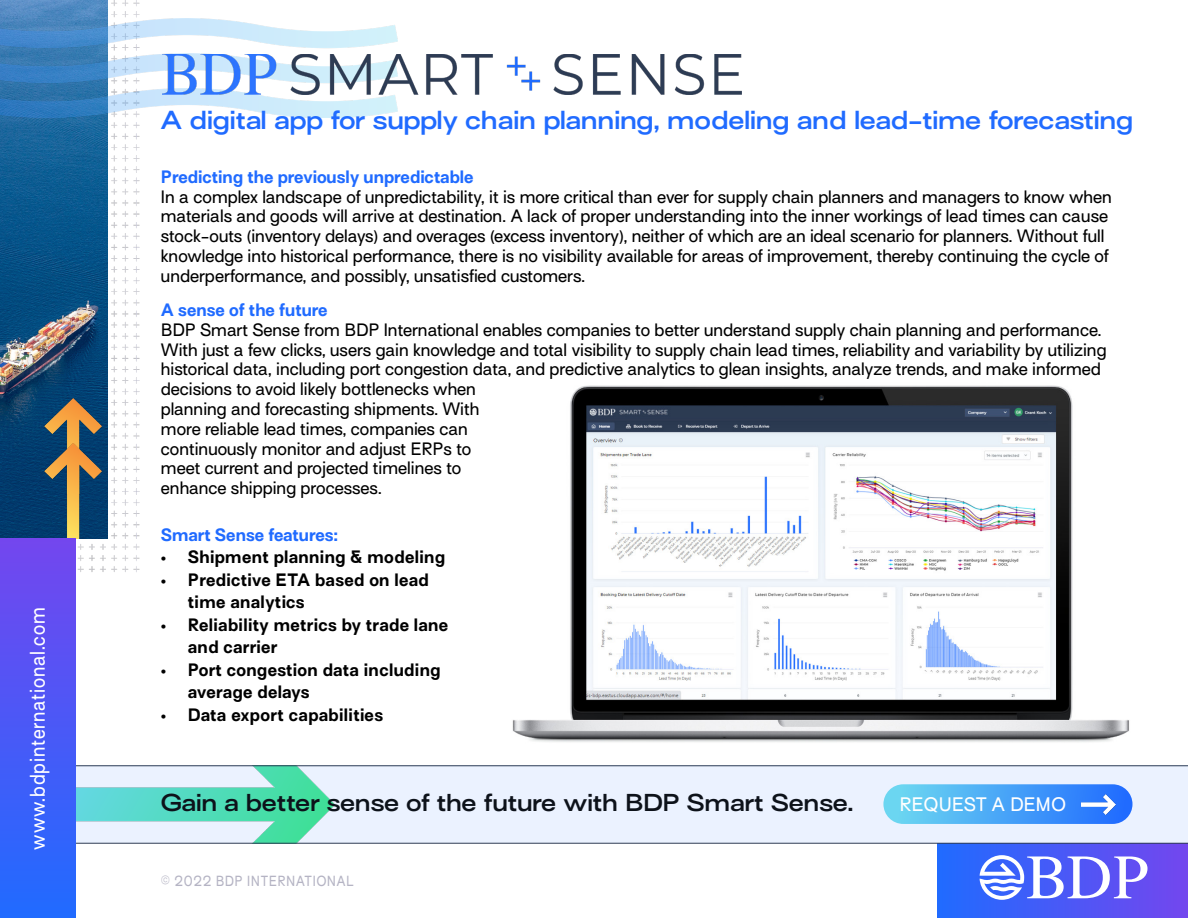
<style>
.page{position:relative;width:1188px;height:918px;background:#fff}
.page>*{position:absolute;margin:0;border:0;box-sizing:border-box;transform-origin:0 0}
.t1{font:600 expanded 24px "Surt";color:#206bff}
.t2{font:600 expanded 22.5px "Surt";color:#0d121a}
.t3{font:19.5px "Surt";letter-spacing:.05em;color:#fff;scale:.9 1}
.t4{font:18px "Surt";letter-spacing:-.005em;color:#fff}
.t5{font:16.5px/19.8px "Surt";color:#000}
.t6{font:700 16.5px/22.5px "Surt";letter-spacing:.02em;color:#000}
.t7{font:700 16.5px "Surt";color:#206bff}
.t8{font:13.5px "Surt";letter-spacing:.05em;color:#b5b4c4;scale:.9 1}
</style>
<div class="page">
<div style="left:937px;top:844px;width:251px;height:74px;background:linear-gradient(to right,#206bff,#7346ee)"></div>
<svg style="left:980px;top:855px;width:168px;height:45px"></svg>
<img style="left:75px;top:0;width:64px;height:573px">
<img style="left:0;top:0;width:108px;height:539px">
<img style="left:0;top:18px;width:397px;height:100px">
<img style="left:162px;top:54px;width:580px;height:40px">
<img style="left:512px;top:385px;width:617px;height:357px">
<img style="left:45px;top:398px;width:56px;height:45px">
<img style="left:45px;top:443px;width:56px;height:96px">
<svg style="left:75px;top:765px;width:1113px;height:79px"></svg>
<div style="left:0;top:539px;width:75px;height:379px;background:linear-gradient(to bottom,#7346ee,#206bff)"></div>
<div style="left:883px;top:784px;width:249px;height:40px;background:linear-gradient(to right,#71ddf0,#1e69ff);border-radius:20px"></div>
<img style="left:1081px;top:794px;width:35px;height:20px">
<p class="t3" style="left:25px;top:850px;width:271px;rotate:-90deg">www.bdpinternational.com</p>
<p class="t1" style="left:161px;top:105px;width:974px">A digital app for supply chain planning, modeling and lead-time forecasting</p>
<p class="t7" style="left:161px;top:166px;width:314px">Predicting the previously unpredictable</p>
<p class="t5" style="left:161px;top:188px;width:952px">In a complex landscape of unpredictability, it is more critical than ever for supply chain planners and managers to know when materials and goods will arrive at destination. A lack of proper understanding into the inner workings of lead times can cause stock-outs (inventory delays) and overages (excess inventory), neither of which are an ideal scenario for planners. Without full knowledge into historical performance, there is no visibility available for areas of improvement, thereby continuing the cycle of underperformance, and possibly, unsatisfied customers.</p>
<p class="t7" style="left:161px;top:299px;width:168px">A sense of the future</p>
<p class="t5" style="left:161px;top:322px;width:947px">BDP Smart Sense from BDP International enables companies to better understand supply chain planning and performance.<br>With just a few clicks, users gain knowledge and total visibility to supply chain lead times, reliability and variability by utilizing historical data, including port congestion data, and predictive analytics to glean insights, analyze trends, and make informed decisions to avoid likely bottlenecks when<br>planning and forecasting shipments. With<br>more reliable lead times, companies can<br>continuously monitor and adjust ERPs to<br>meet current and projected timelines to<br>enhance shipping processes.</p>
<p class="t7" style="left:161px;top:524px;width:178px">Smart Sense features:</p>
<p class="t6" style="left:161px;top:548px;width:286px">• Shipment planning &amp; modeling</p>
<p class="t6" style="left:188px;top:570px;width:242px;text-indent:-27px">• Predictive ETA based on lead time analytics</p>
<p class="t6" style="left:188px;top:615px;width:262px;text-indent:-27px">• Reliability metrics by trade lane and carrier</p>
<p class="t6" style="left:188px;top:660px;width:254px;text-indent:-27px">• Port congestion data including average delays</p>
<p class="t6" style="left:161px;top:705px;width:224px">• Data export capabilities</p>
<p class="t2" style="left:161px;top:788px;width:694px">Gain a better sense of the future with BDP Smart Sense.</p>
<p class="t8" style="left:161px;top:872px;width:215px">© 2022 BDP INTERNATIONAL</p>
<p class="t4" style="left:899px;top:793px;width:168px">REQUEST A DEMO</p>
</div>
